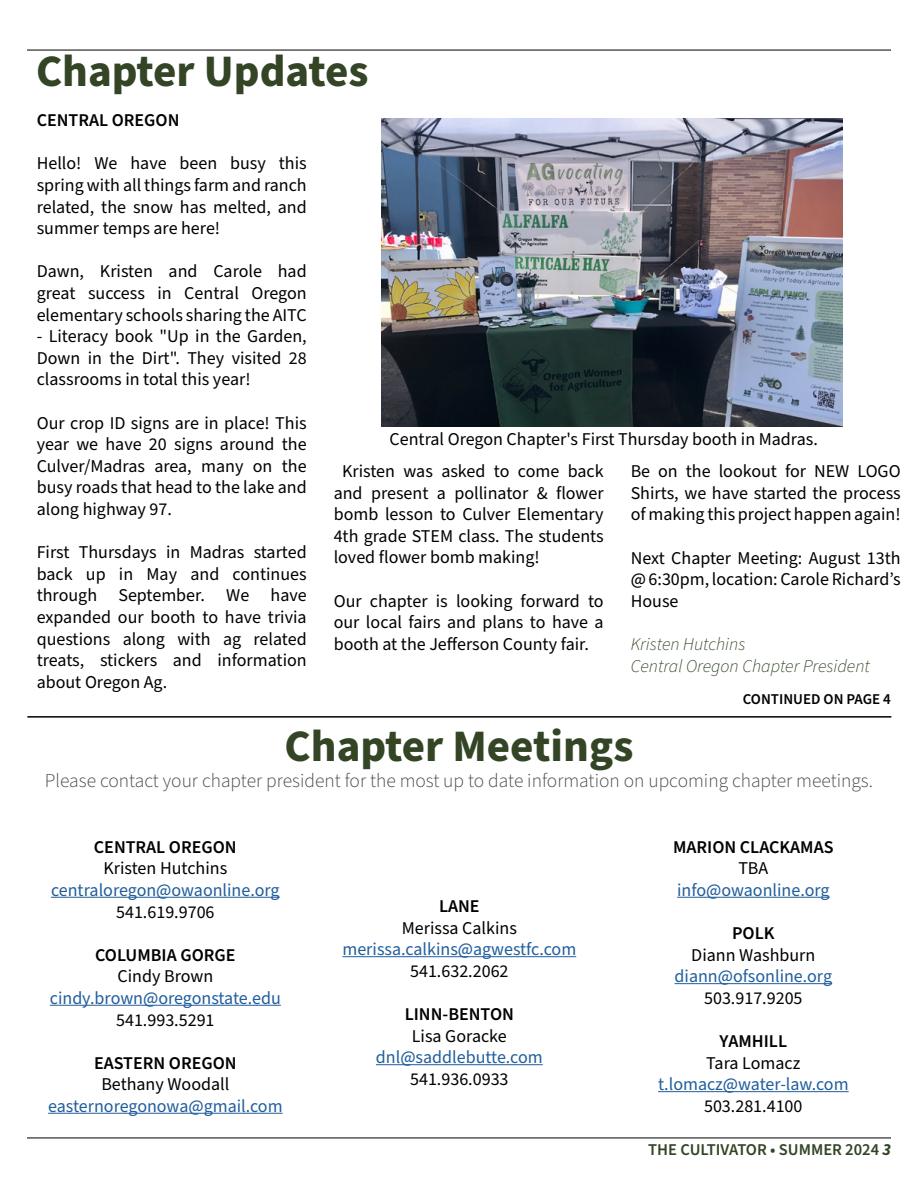
<style>
.page{position:relative;width:918px;height:1188px;background:#fff}
.page>*{position:absolute;margin:0;border:0;box-sizing:border-box;transform-origin:0 0}
.t1{font:700 45px "Source Sans Pro";color:#334525}
.t2{font:300 19.5px "Source Sans Pro";color:#454545}
.t3{font:18px/21.6px "Source Sans Pro";color:#000;text-align:justify}
.t4{font:18px "Source Sans Pro";color:#215e9e}
.t5{font:600 18px "Source Sans Pro";color:#000}
.t6{font:italic 300 18px/21.6px "Source Sans Pro";color:#334525}
.t7{font:18px "Source Sans Pro";color:#000101}
.t8{font:600 16.5px "Source Sans Pro";color:#334525}
.t9{font:600 15px "Source Sans Pro";color:#000}
.s1{font-weight:700;font-style:italic}
</style>
<div class="page">
<hr style="left:27px;top:50px;width:864px;height:1px;background:#000">
<hr style="left:27px;top:1138px;width:864px;height:1px;background:#000">
<hr style="left:27px;top:716px;width:864px;height:2px;background:#000">
<hr style="left:51px;top:897px;width:229px;height:1px;background:#215e9e">
<hr style="left:50px;top:1005px;width:231px;height:1px;background:#215e9e">
<hr style="left:48px;top:1113px;width:235px;height:1px;background:#215e9e">
<hr style="left:342px;top:956px;width:234px;height:1px;background:#215e9e">
<hr style="left:376px;top:1064px;width:167px;height:1px;background:#215e9e">
<hr style="left:677px;top:897px;width:153px;height:1px;background:#215e9e">
<hr style="left:675px;top:983px;width:157px;height:1px;background:#215e9e">
<hr style="left:658px;top:1091px;width:191px;height:1px;background:#215e9e">
<img style="left:382px;top:119px;width:461px;height:308px">
<h1 class="t1" style="left:36px;top:40px;width:334px">Chapter Updates</h1>
<p class="t5" style="left:37px;top:108px;width:144px">CENTRAL OREGON</p>
<p class="t3" style="left:37px;top:153px;width:272px">Hello! We have been busy this spring with all things farm and ranch related, the snow has melted, and summer temps are here!</p>
<p class="t3" style="left:37px;top:261px;width:272px">Dawn, Kristen and Carole had great success in Central Oregon elementary schools sharing the AITC</p>
<p class="t3" style="left:37px;top:326px;width:271px">- Literacy book "Up in the Garden, Down in the Dirt". They visited 28 classrooms in total this year!</p>
<p class="t3" style="left:37px;top:412px;width:272px">Our crop ID signs are in place! This year we have 20 signs around the Culver/Madras area, many on the busy roads that head to the lake and along highway 97.</p>
<p class="t3" style="left:37px;top:542px;width:272px">First Thursdays in Madras started back up in May and continues through September. We have expanded our booth to have trivia questions along with ag related treats, stickers and information about Oregon Ag.</p>
<p class="t3" style="left:390px;top:429px;width:430px">Central Oregon Chapter's First Thursday booth in Madras.</p>
<p class="t3" style="left:334px;top:461px;width:272px;text-indent:8px">Kristen was asked to come back and present a pollinator &amp; flower bomb lesson to Culver Elementary 4th grade STEM class. The students loved flower bomb making!</p>
<p class="t3" style="left:334px;top:590px;width:272px">Our chapter is looking forward to our local fairs and plans to have a booth at the Jefferson County fair.</p>
<p class="t3" style="left:631px;top:461px;width:272px">Be on the lookout for NEW LOGO Shirts, we have started the process of making this project happen again!</p>
<p class="t3" style="left:631px;top:547px;width:272px">Next Chapter Meeting: August 13th @ 6:30pm, location: Carole Richard’s House</p>
<p class="t6" style="left:631px;top:634px;width:241px">Kristen Hutchins<br>Central Oregon Chapter President</p>
<p class="t9" style="left:743px;top:689px;width:150px">CONTINUED ON PAGE 4</p>
<h1 class="t1" style="left:285px;top:715px;width:350px">Chapter Meetings</h1>
<p class="t2" style="left:45px;top:767px;width:830px">Please contact your chapter president for the most up to date information on upcoming chapter meetings.</p>
<p class="t5" style="left:94px;top:835px;width:144px">CENTRAL OREGON</p>
<p class="t3" style="left:103px;top:858px;width:125px">Kristen Hutchins</p>
<p class="t4" style="left:51px;top:878px;width:230px">centraloregon@owaonline.org</p>
<p class="t3" style="left:116px;top:901px;width:100px">541.619.9706</p>
<p class="t5" style="left:95px;top:943px;width:142px">COLUMBIA GORGE</p>
<p class="t3" style="left:118px;top:966px;width:97px">Cindy Brown</p>
<p class="t4" style="left:50px;top:986px;width:233px">cindy.brown@oregonstate.edu</p>
<p class="t3" style="left:116px;top:1009px;width:100px">541.993.5291</p>
<p class="t5" style="left:94px;top:1051px;width:144px">EASTERN OREGON</p>
<p class="t3" style="left:101px;top:1074px;width:130px">Bethany Woodall</p>
<p class="t4" style="left:48px;top:1094px;width:236px">easternoregonowa@gmail.com</p>
<p class="t5" style="left:439px;top:894px;width:42px">LANE</p>
<p class="t3" style="left:402px;top:918px;width:117px">Merissa Calkins</p>
<p class="t4" style="left:342px;top:937px;width:235px">merissa.calkins@agwestfc.com</p>
<p class="t3" style="left:410px;top:961px;width:100px">541.632.2062</p>
<p class="t5" style="left:405px;top:1002px;width:111px">LINN-BENTON</p>
<p class="t3" style="left:412px;top:1026px;width:96px">Lisa Goracke</p>
<p class="t4" style="left:376px;top:1045px;width:168px">dnl@saddlebutte.com</p>
<p class="t3" style="left:410px;top:1069px;width:100px">541.936.0933</p>
<p class="t5" style="left:673px;top:835px;width:162px">MARION CLACKAMAS</p>
<p class="t3" style="left:738px;top:858px;width:32px">TBA</p>
<p class="t4" style="left:677px;top:878px;width:154px">info@owaonline.org</p>
<p class="t5" style="left:732px;top:921px;width:44px">POLK</p>
<p class="t3" style="left:691px;top:945px;width:126px">Diann Washburn</p>
<p class="t4" style="left:675px;top:964px;width:159px">diann@ofsonline.org</p>
<p class="t3" style="left:704px;top:988px;width:100px">503.917.9205</p>
<p class="t5" style="left:720px;top:1029px;width:69px">YAMHILL</p>
<p class="t3" style="left:706px;top:1053px;width:96px">Tara Lomacz</p>
<p class="t4" style="left:658px;top:1072px;width:192px">t.lomacz@water-law.com</p>
<p class="t7" style="left:704px;top:1094px;width:100px">503.281.4100</p>
<p class="t8" style="left:648px;top:1139px;width:244px">THE CULTIVATOR • SUMMER 2024 <span class="s1">3</span></p>
</div>
